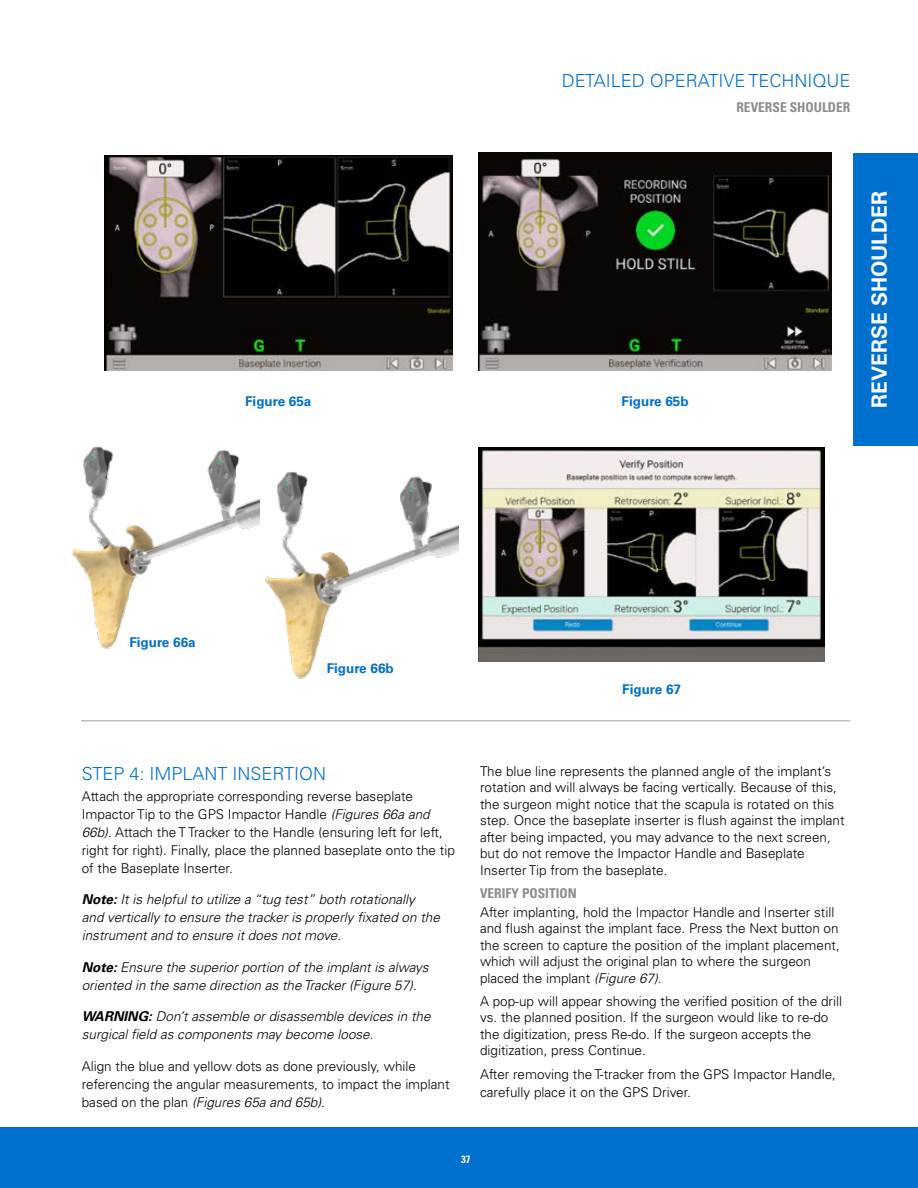
<style>
.page{position:relative;width:918px;height:1188px;background:#fff}
.page>*{position:absolute;margin:0;border:0;box-sizing:border-box;transform-origin:0 0}
.t1{font:700 21px "Univers LT Std";color:#fff}
.t2{font:300 18px "Univers LT Std";color:#0070ce}
.t3{font:300 13.5px/16.5px "Univers LT Std";color:#000}
.t4{font:italic 300 13.5px/18px "Univers LT Std";color:#000}
.t5{font:700 13.5px "Univers LT Std";color:#0070ce}
.t6{font:700 condensed 13.5px "Univers LT Std";color:#8a8c8e}
.t7{font:700 condensed 10.5px "Univers LT Std";color:#fff}
.s1{font-style:italic}
.s2{font-weight:700}
</style>
<div class="page">
<div style="left:0;top:1127px;width:918px;height:61px;background:#0070ce"></div>
<hr style="left:81px;top:720px;width:769px;height:2px;background:#bcbec0">
<img style="left:71px;top:446px;width:188px;height:203px">
<img style="left:104px;top:155px;width:348px;height:216px">
<img style="left:265px;top:471px;width:193px;height:208px">
<img style="left:478px;top:153px;width:353px;height:217px">
<div style="left:854px;top:153px;width:64px;height:293px;background:#0070ce"></div>
<img style="left:478px;top:447px;width:346px;height:214px">
<p class="t5" style="left:245px;top:394px;width:68px">Figure 65a</p>
<h2 class="t2" style="left:562px;top:70px;width:290px">DETAILED OPERATIVE TECHNIQUE</h2>
<p class="t6" style="left:736px;top:98px;width:116px">REVERSE SHOULDER</p>
<p class="t5" style="left:622px;top:394px;width:69px">Figure 65b</p>
<h1 class="t1" style="left:867px;top:408px;width:218px;rotate:-90deg">REVERSE SHOULDER</h1>
<p class="t5" style="left:129px;top:635px;width:68px">Figure 66a</p>
<p class="t5" style="left:327px;top:660px;width:69px">Figure 66b</p>
<p class="t5" style="left:622px;top:682px;width:60px">Figure 67</p>
<h2 class="t2" style="left:82px;top:763px;width:246px">STEP 4: IMPLANT INSERTION</h2>
<p class="t3" style="left:82px;top:787px;width:375px;line-height:18px">Attach the appropriate corresponding reverse baseplate Impactor Tip to the GPS Impactor Handle <span class="s1">(Figures 66a and 66b)</span>. Attach the T Tracker to the Handle (ensuring left for left, right for right). Finally, place the planned baseplate onto the tip of the Baseplate Inserter.</p>
<p class="t4" style="left:82px;top:891px;width:360px"><span class="s2">Note:</span> It is helpful to utilize a “tug test” both rotationally and vertically to ensure the tracker is properly fixated on the instrument and to ensure it does not move.</p>
<p class="t4" style="left:82px;top:958px;width:348px"><span class="s2">Note:</span> Ensure the superior portion of the implant is always oriented in the same direction as the Tracker (Figure 57).</p>
<p class="t4" style="left:82px;top:1008px;width:350px"><span class="s2">WARNING:</span> Don’t assemble or disassemble devices in the surgical field as components may become loose.</p>
<p class="t3" style="left:82px;top:1057px;width:369px;line-height:18px">Align the blue and yellow dots as done previously, while referencing the angular measurements, to impact the implant based on the plan <span class="s1">(Figures 65a and 65b)</span>.</p>
<p class="t3" style="left:480px;top:763px;width:366px">The blue line represents the planned angle of the implant’s rotation and will always be facing vertically. Because of this, the surgeon might notice that the scapula is rotated on this step. Once the baseplate inserter is flush against the implant after being impacted, you may advance to the next screen, but do not remove the Impactor Handle and Baseplate Inserter Tip from the baseplate.</p>
<p class="t6" style="left:480px;top:885px;width:98px">VERIFY POSITION</p>
<p class="t3" style="left:480px;top:904px;width:361px">After implanting, hold the Impactor Handle and Inserter still and flush against the implant face. Press the Next button on the screen to capture the position of the implant placement, which will adjust the original plan to where the surgeon placed the implant <span class="s1">(Figure 67)</span>.</p>
<p class="t3" style="left:480px;top:993px;width:364px">A pop-up will appear showing the verified position of the drill vs. the planned position. If the surgeon would like to re-do the digitization, press Re-do. If the surgeon accepts the digitization, press Continue.</p>
<p class="t3" style="left:480px;top:1065px;width:358px;line-height:18px">After removing the T-tracker from the GPS Impactor Handle, carefully place it on the GPS Driver.</p>
<p class="t7" style="left:461px;top:1153px;width:11px">37</p>
</div>
